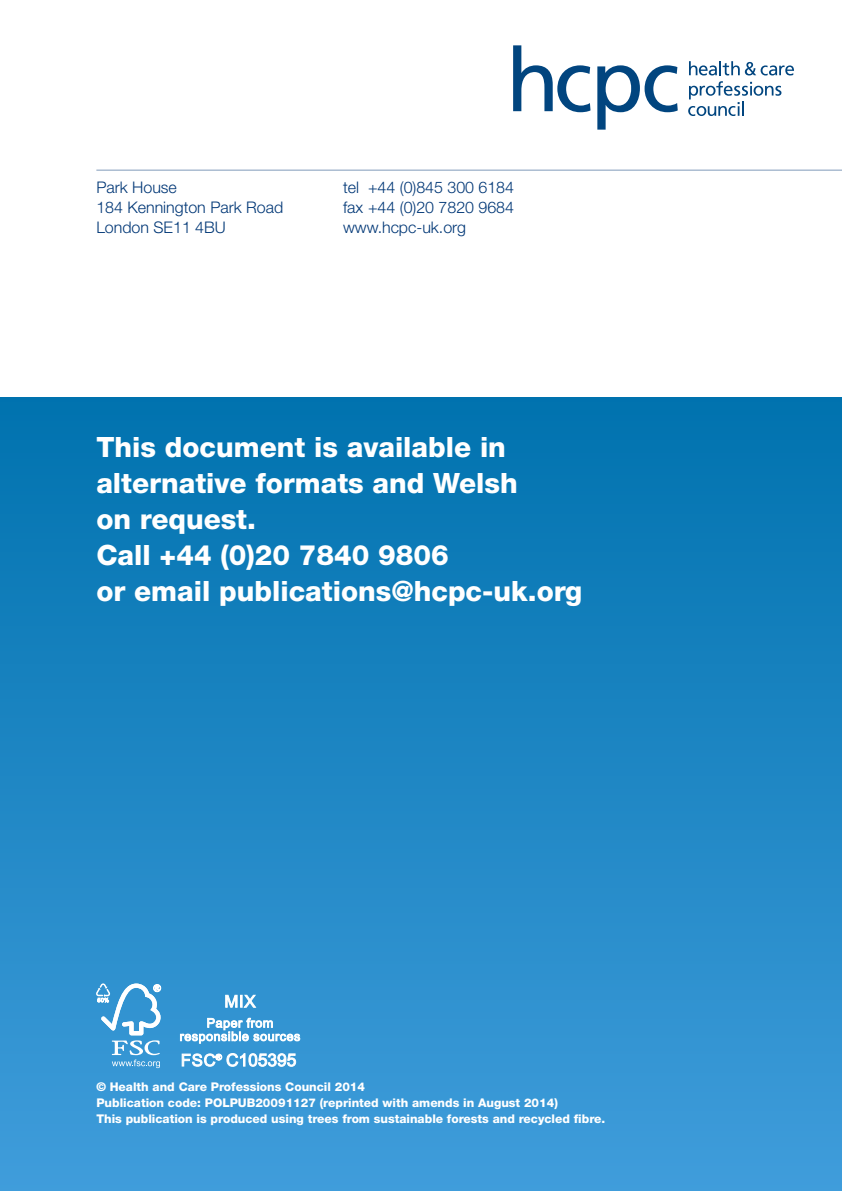
<style>
.page{position:relative;width:842px;height:1191px;background:#fff}
.page>*{position:absolute;margin:0;border:0;box-sizing:border-box;transform-origin:0 0}
.t1{font:800 28px/36px "Helvetica Neue";color:#fff}
.t2{font:300 16px/20px "Helvetica Neue";color:#003776}
.t3{font:800 12px/16px "Helvetica Neue";color:#fff}
</style>
<div class="page">
<div style="left:0;top:397px;width:842px;height:794px;background:linear-gradient(to bottom,#0072ae,#409ddb)"></div>
<hr style="left:96px;top:170px;width:746px;height:1px;background:#809bba">
<svg style="left:96px;top:983px;width:65px;height:85px"></svg>
<svg style="left:225px;top:993px;width:31px;height:16px"></svg>
<svg style="left:180px;top:1017px;width:120px;height:26px"></svg>
<svg style="left:181px;top:1052px;width:115px;height:15px"></svg>
<svg style="left:513px;top:45px;width:77px;height:67px"></svg>
<svg style="left:597px;top:65px;width:81px;height:65px"></svg>
<svg style="left:689px;top:61px;width:105px;height:14px"></svg>
<svg style="left:688px;top:81px;width:93px;height:35px"></svg>
<h2 class="t2" style="left:96px;top:179px;width:188px">Park House<br>184 Kennington Park Road<br>London SE11 4BU</h2>
<h2 class="t2" style="left:343px;top:179px;width:173px;text-align:justify">tel +44 (0)845 300 6184 fax +44 (0)20 7820 9684 www.hcpc-uk.org</h2>
<h1 class="t1" style="left:96px;top:431px;width:487px">This document is available in alternative formats and Welsh<br>on request.<br>Call +44 (0)20 7840 9806<br>or email publications@hcpc-uk.org</h1>
<p class="t3" style="left:96px;top:1079px;width:510px">© Health and Care Professions Council 2014<br>Publication code: POLPUB20091127 (reprinted with amends in August 2014)<br>This publication is produced using trees from sustainable forests and recycled fibre.</p>
</div>
